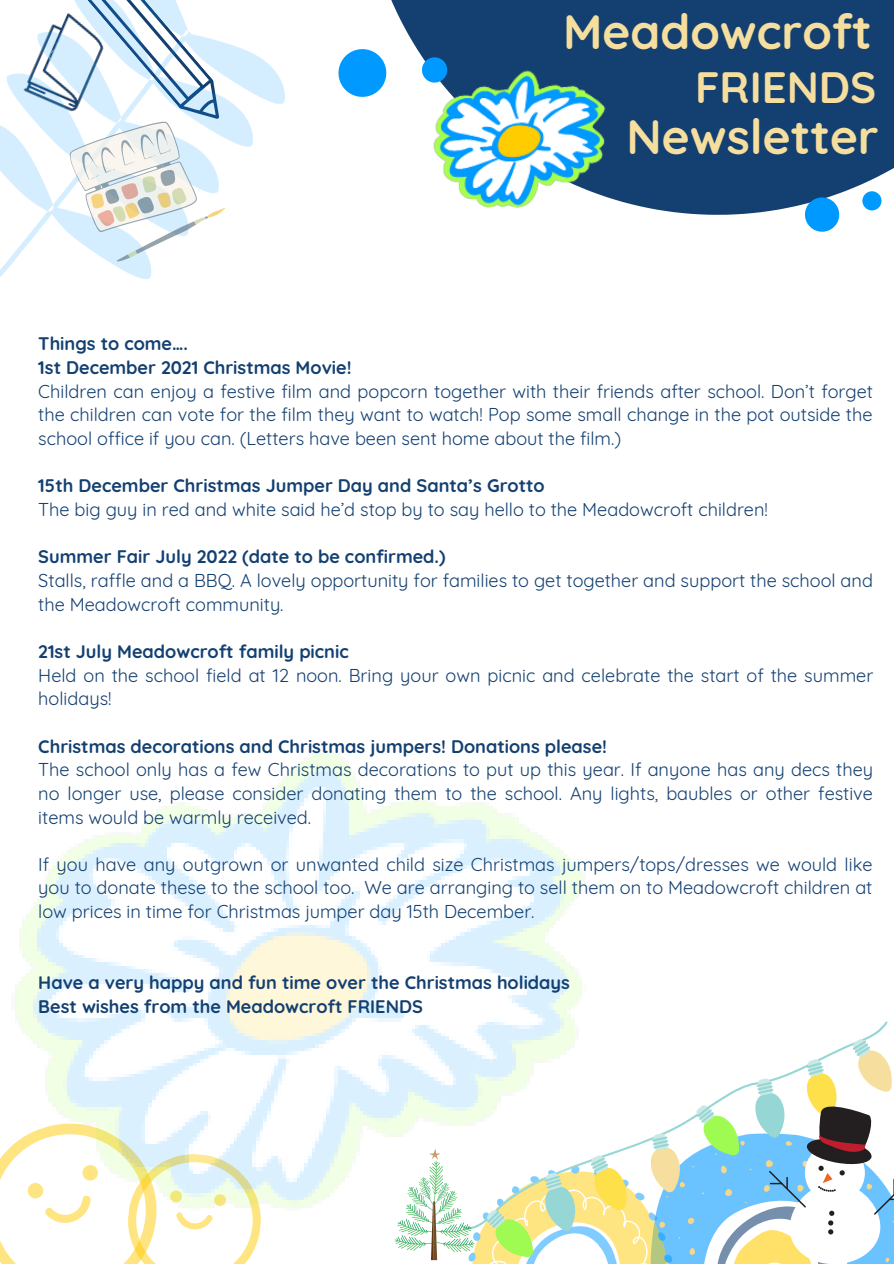
<style>
.page{position:relative;width:894px;height:1264px;background:#fff}
.page>*{position:absolute;margin:0;border:0;box-sizing:border-box;transform-origin:0 0}
.t1{font:700 48px "Quicksand";color:#f6de9f}
.t2{font:700 43.8px "Quicksand";color:#f6de9f}
.t3{font:18.15px/23.7px "Quicksand";color:#134071;text-align:justify}
.t4{font:700 18.15px "Quicksand";color:#134071}
</style>
<div class="page">
<svg style="left:386px;top:0;width:507px;height:215px;background:#325983"></svg>
<svg style="left:0;top:1244px;width:257px;height:19px"></svg>
<svg style="left:338px;top:49px;width:48px;height:48px"></svg>
<svg style="left:804px;top:197px;width:35px;height:35px"></svg>
<svg style="left:422px;top:57px;width:8px;height:26px"></svg>
<img style="left:0;top:750px;width:586px;height:494px">
<img style="left:430px;top:57px;width:182px;height:158px">
<img style="left:0;top:13px;width:285px;height:266px">
<svg style="left:70px;top:0;width:164px;height:261px"></svg>
<div style="left:862px;top:191px;width:19px;height:19px;background:#09f;border-radius:50%"></div>
<svg style="left:457px;top:1015px;width:431px;height:22px"></svg>
<svg style="left:394px;top:1037px;width:500px;height:226px"></svg>
<p class="t1" style="left:563px;top:1px;width:310px">Meadowcroft</p>
<p class="t2" style="left:694px;top:60px;width:183px">FRIENDS</p>
<p class="t1" style="left:626px;top:106px;width:254px">Newsletter</p>
<p class="t4" style="left:38px;top:332px;width:151px">Things to come….</p>
<p class="t4" style="left:38px;top:356px;width:314px">1st December 2021 Christmas Movie!</p>
<p class="t3" style="left:38px;top:379px;width:836px">Children can enjoy a festive film and popcorn together with their friends after school. Don’t forget the children can vote for the film they want to watch! Pop some small change in the pot outside the school office if you can. (Letters have been sent home about the film.)</p>
<p class="t4" style="left:38px;top:474px;width:507px">15th December Christmas Jumper Day and Santa’s Grotto</p>
<p class="t3" style="left:38px;top:497px;width:731px">The big guy in red and white said he’d stop by to say hello to the Meadowcroft children!</p>
<p class="t4" style="left:38px;top:545px;width:408px">Summer Fair July 2022 (date to be confirmed.)</p>
<p class="t3" style="left:38px;top:568px;width:835px">Stalls, raffle and a BBQ. A lovely opportunity for families to get together and support the school and the Meadowcroft community.</p>
<p class="t4" style="left:38px;top:639px;width:312px">21st July Meadowcroft family picnic</p>
<p class="t3" style="left:38px;top:663px;width:836px">Held on the school field at 12 noon. Bring your own picnic and celebrate the start of the summer holidays!</p>
<p class="t4" style="left:38px;top:734px;width:570px">Christmas decorations and Christmas jumpers! Donations please!</p>
<p class="t3" style="left:38px;top:757px;width:836px">The school only has a few Christmas decorations to put up this year. If anyone has any decs they no longer use, please consider donating them to the school. Any lights, baubles or other festive items would be warmly received.</p>
<p class="t3" style="left:38px;top:852px;width:835px">If you have any outgrown or unwanted child size Christmas jumpers/tops/dresses we would like you to donate these to the school too. We are arranging to sell them on to Meadowcroft children at low prices in time for Christmas jumper day 15th December.</p>
<p class="t4" style="left:38px;top:970px;width:533px">Have a very happy and fun time over the Christmas holidays</p>
<p class="t4" style="left:38px;top:994px;width:386px">Best wishes from the Meadowcroft FRIENDS</p>
</div>
